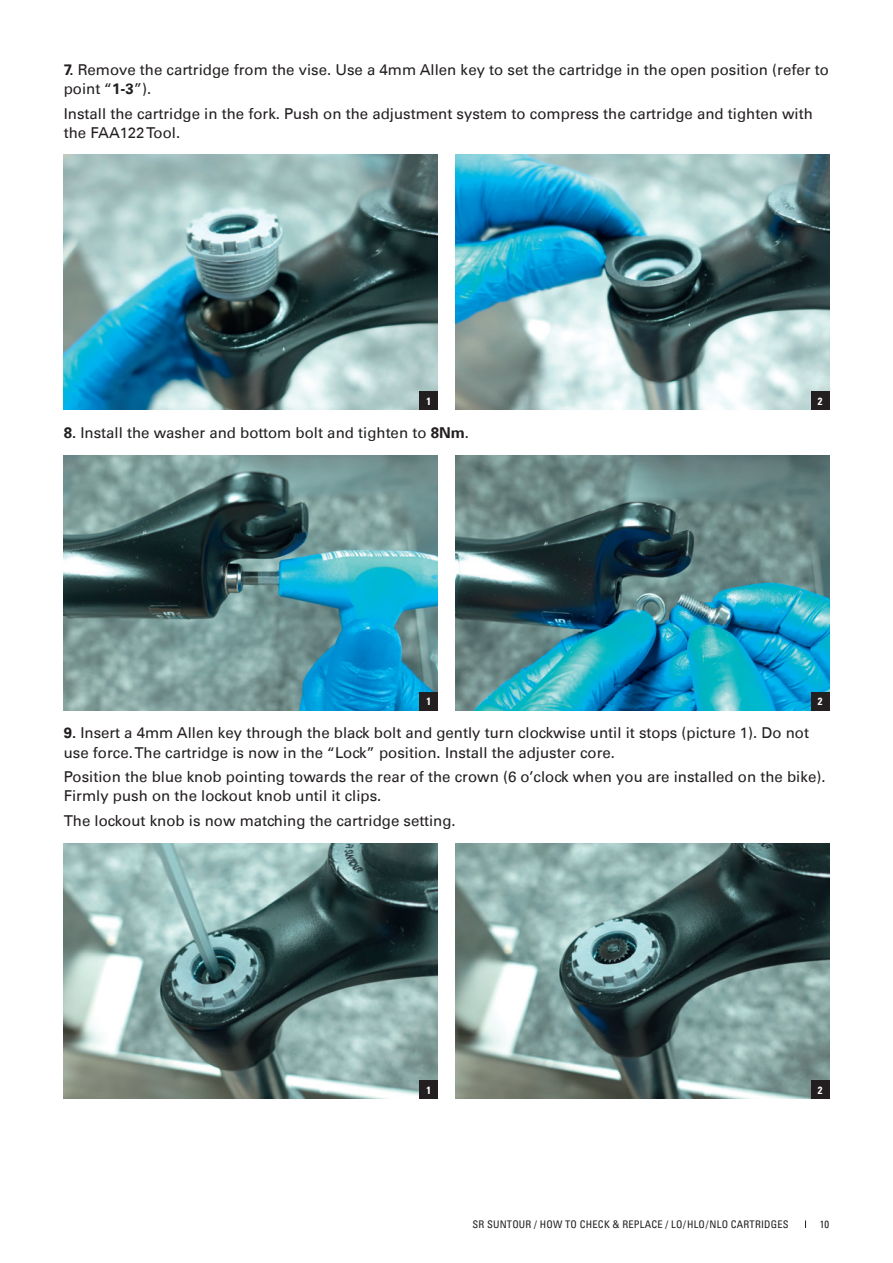
<style>
.page{position:relative;width:893px;height:1263px;background:#fff}
.page>*{position:absolute;margin:0;border:0;box-sizing:border-box;transform-origin:0 0}
.t1{font:15px/19.2px "Univers LT";color:#231f20}
.t2{font:condensed 10.5px "Univers LT";letter-spacing:.02em;color:#231f20}
.t3{font:700 condensed 10.5px "Univers LT";color:#fff}
.s1{font-weight:700}
</style>
<div class="page">
<img style="left:64px;top:844px;width:374px;height:255px">
<div style="left:420px;top:1081px;width:18px;height:18px;background:#231f20"></div>
<img style="left:455px;top:844px;width:374px;height:255px">
<div style="left:811px;top:1081px;width:18px;height:18px;background:#231f20"></div>
<img style="left:64px;top:155px;width:374px;height:255px">
<img style="left:64px;top:455px;width:374px;height:255px">
<img style="left:455px;top:155px;width:374px;height:255px">
<img style="left:455px;top:455px;width:374px;height:255px">
<div style="left:420px;top:392px;width:18px;height:18px;background:#231f20"></div>
<div style="left:420px;top:692px;width:18px;height:18px;background:#231f20"></div>
<div style="left:811px;top:392px;width:18px;height:18px;background:#231f20"></div>
<div style="left:811px;top:692px;width:18px;height:18px;background:#231f20"></div>
<p class="t1" style="left:64px;top:60px;width:767px"><span class="s1">7.</span> Remove the cartridge from the vise. Use a 4mm Allen key to set the cartridge in the open position (refer to point “<span class="s1">1-3</span>”).</p>
<p class="t1" style="left:64px;top:104px;width:751px">Install the cartridge in the fork. Push on the adjustment system to compress the cartridge and tighten with the FAA122 Tool.</p>
<p class="t3" style="left:427px;top:394px;width:6px">1</p>
<p class="t1" style="left:64px;top:423px;width:407px"><span class="s1">8.</span> Install the washer and bottom bolt and tighten to <span class="s1">8Nm</span>.</p>
<p class="t3" style="left:427px;top:695px;width:6px">1</p>
<p class="t3" style="left:818px;top:394px;width:6px">2</p>
<p class="t3" style="left:818px;top:695px;width:6px">2</p>
<p class="t1" style="left:64px;top:723px;width:747px"><span class="s1">9.</span> Insert a 4mm Allen key through the black bolt and gently turn clockwise until it stops (picture 1). Do not use force. The cartridge is now in the “Lock” position. Install the adjuster core.</p>
<p class="t1" style="left:64px;top:767px;width:763px">Position the blue knob pointing towards the rear of the crown (6 o’clock when you are installed on the bike).<br>Firmly push on the lockout knob until it clips.</p>
<p class="t1" style="left:64px;top:811px;width:393px">The lockout knob is now matching the cartridge setting.</p>
<p class="t3" style="left:427px;top:1083px;width:6px">1</p>
<p class="t3" style="left:818px;top:1083px;width:6px">2</p>
<p class="t2" style="left:472px;top:1217px;width:318px">SR SUNTOUR / HOW TO CHECK &amp; REPLACE / LO/HLO/NLO CARTRIDGES</p>
<p class="t2" style="left:820px;top:1218px;width:11px">10</p>
</div>
